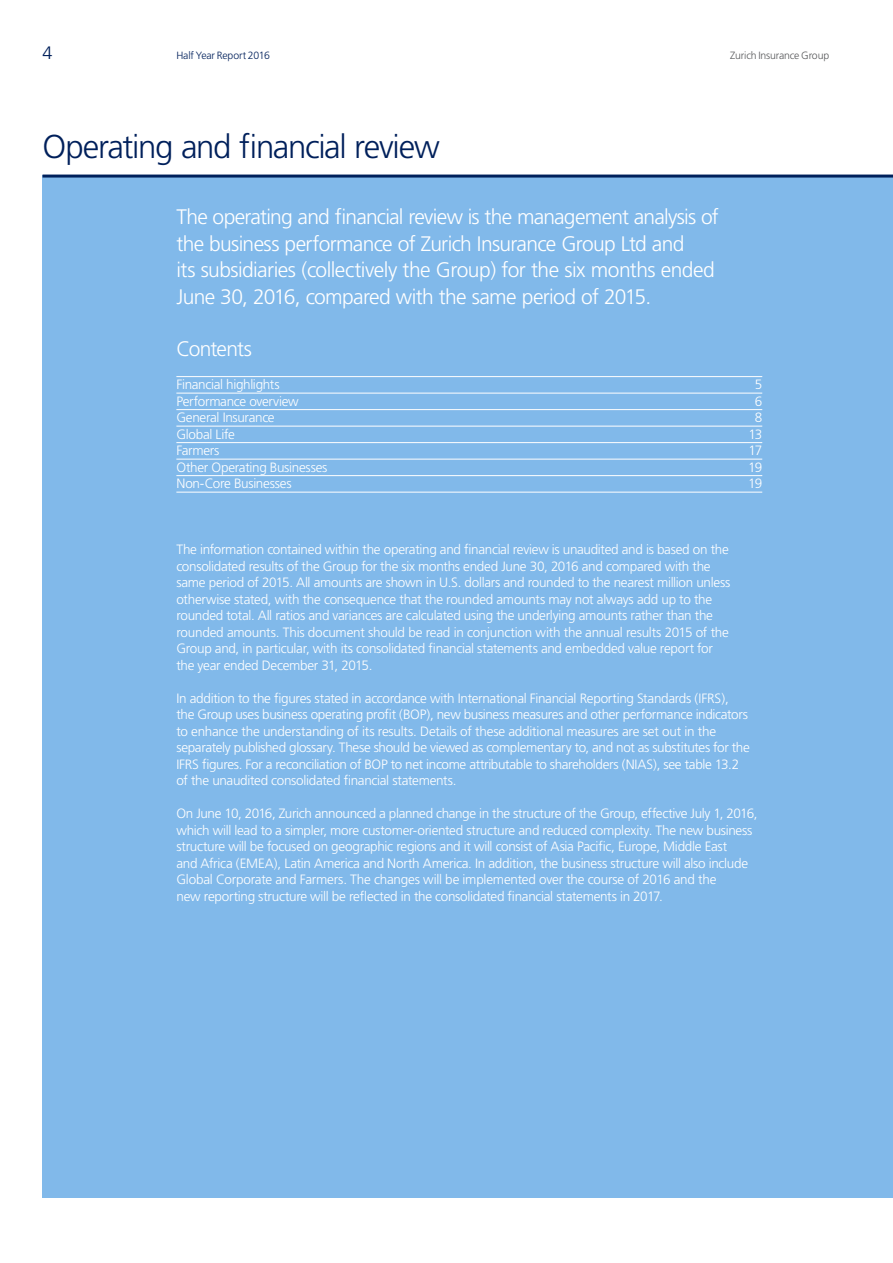
<style>
.page{position:relative;width:893px;height:1263px;background:#fff}
.page>*{position:absolute;margin:0;border:0;box-sizing:border-box;transform-origin:0 0}
.t1{font:300 33px "Frutiger";letter-spacing:-.04em;color:#00205b}
.t2{font:300 21px/26.5px "Frutiger";letter-spacing:-.03em;color:#fff}
.t3{font:300 18px "Frutiger";color:#00205b}
.t4{font:300 13.5px/16.5px "Frutiger";letter-spacing:-.025em;color:#fff}
.t5{font:300 10.5px "Frutiger";letter-spacing:-.015em;color:#57585a}
.t6{font:300 10.5px "Frutiger";letter-spacing:-.015em;color:#00205b}
</style>
<div class="page">
<div style="left:43px;top:175px;width:850px;height:1023px;background:#81b9ea"></div>
<hr style="left:43px;top:175px;width:850px;height:3px;background:#00205b">
<hr style="left:176px;top:376px;width:586px;height:1px;background:#fff">
<hr style="left:176px;top:393px;width:586px;height:1px;background:#fff">
<hr style="left:176px;top:409px;width:586px;height:1px;background:#fff">
<hr style="left:176px;top:426px;width:586px;height:1px;background:#fff">
<hr style="left:176px;top:442px;width:586px;height:1px;background:#fff">
<hr style="left:176px;top:459px;width:586px;height:1px;background:#fff">
<hr style="left:176px;top:475px;width:586px;height:1px;background:#fff">
<hr style="left:176px;top:492px;width:586px;height:1px;background:#fff">
<p class="t3" style="left:43px;top:43px;width:12px">4</p>
<p class="t6" style="left:176px;top:49px;width:95px">Half Year Report 2016</p>
<p class="t5" style="left:730px;top:49px;width:101px">Zurich Insurance Group</p>
<h1 class="t1" style="left:43px;top:128px;width:399px">Operating and financial review</h1>
<p class="t2" style="left:176px;top:204px;width:544px">The operating and financial review is the management analysis of the business performance of Zurich Insurance Group Ltd and<br>its subsidiaries (collectively the Group) for the six months ended June 30, 2016, compared with the same period of 2015.</p>
<p class="t2" style="left:176px;top:336px;width:77px">Contents</p>
<p class="t4" style="left:176px;top:376px;width:105px">Financial highlights</p>
<p class="t4" style="left:755px;top:376px;width:9px">5</p>
<p class="t4" style="left:176px;top:393px;width:124px">Performance overview</p>
<p class="t4" style="left:755px;top:393px;width:9px">6</p>
<p class="t4" style="left:176px;top:409px;width:100px">General Insurance</p>
<p class="t4" style="left:755px;top:409px;width:9px">8</p>
<p class="t4" style="left:176px;top:426px;width:60px">Global Life</p>
<p class="t4" style="left:748px;top:426px;width:15px">13</p>
<p class="t4" style="left:176px;top:442px;width:45px">Farmers</p>
<p class="t4" style="left:748px;top:442px;width:15px">17</p>
<p class="t4" style="left:176px;top:459px;width:153px">Other Operating Businesses</p>
<p class="t4" style="left:748px;top:459px;width:16px">19</p>
<p class="t4" style="left:176px;top:475px;width:117px">Non-Core Businesses</p>
<p class="t4" style="left:748px;top:475px;width:16px">19</p>
<p class="t4" style="left:176px;top:541px;width:555px">The information contained within the operating and financial review is unaudited and is based on the consolidated results of the Group for the six months ended June 30, 2016 and compared with the same period of 2015. All amounts are shown in U.S. dollars and rounded to the nearest million unless otherwise stated, with the consequence that the rounded amounts may not always add up to the rounded total. All ratios and variances are calculated using the underlying amounts rather than the rounded amounts. This document should be read in conjunction with the annual results 2015 of the Group and, in particular, with its consolidated financial statements and embedded value report for the year ended December 31, 2015.</p>
<p class="t4" style="left:176px;top:690px;width:575px">In addition to the figures stated in accordance with International Financial Reporting Standards (IFRS), the Group uses business operating profit (BOP), new business measures and other performance indicators to enhance the understanding of its results. Details of these additional measures are set out in the separately published glossary. These should be viewed as complementary to, and not as substitutes for the IFRS figures. For a reconciliation of BOP to net income attributable to shareholders (NIAS), see table 13.2 of the unaudited consolidated financial statements.</p>
<p class="t4" style="left:176px;top:805px;width:583px">On June 10, 2016, Zurich announced a planned change in the structure of the Group, effective July 1, 2016, which will lead to a simpler, more customer-oriented structure and reduced complexity. The new business structure will be focused on geographic regions and it will consist of Asia Pacific, Europe, Middle East<br>and Africa (EMEA), Latin America and North America. In addition, the business structure will also include Global Corporate and Farmers. The changes will be implemented over the course of 2016 and the<br>new reporting structure will be reflected in the consolidated financial statements in 2017.</p>
</div>
